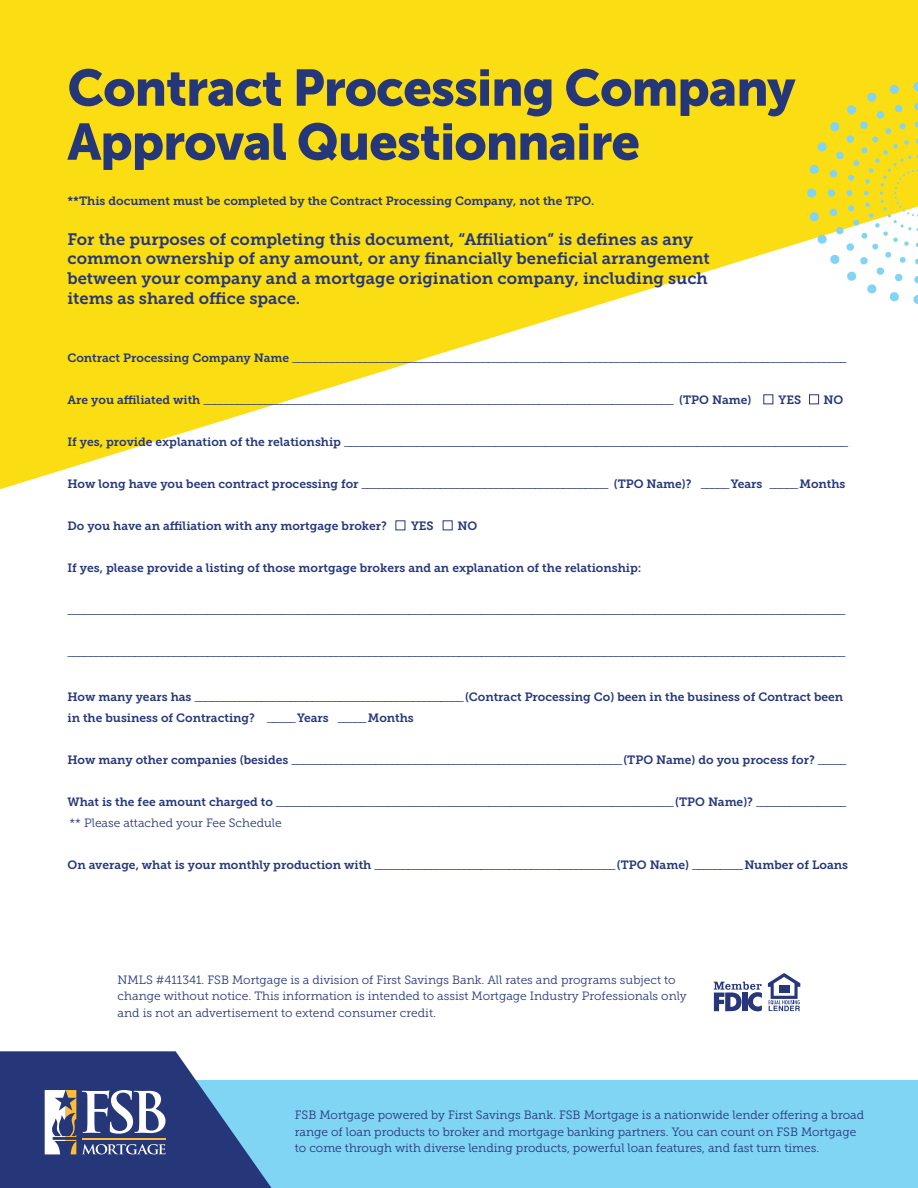
<style>
.page{position:relative;width:918px;height:1188px;background:#fff}
.page>*{position:absolute;margin:0;border:0;box-sizing:border-box;transform-origin:0 0}
.t1{font:51px/54px "Museo Sans 900";letter-spacing:-.02em;color:#263779}
.sub_subhead{font:16.5px/19.8px "Museo Slab 700";color:#263779}
.List{font:12px/21px "Museo Slab 300";color:#263779}
.List-2{font:12px/21px "Museo Slab 700";color:#263779}
.Bullets{font:12px/16.5px "Museo Slab 300";color:#263779}
.s1{font-family:"Museo Slab 700"}
.s2{font-family:"Museo Slab 300"}
</style>
<div class="page">
<div style="left:137px;top:1080px;width:781px;height:108px;background:#80d4f4"></div>
<svg style="left:0;top:1051px;width:272px;height:137px"></svg>
<svg style="left:0;top:0;width:918px;height:489px;fill:#fadd13"></svg>
<svg style="left:807px;top:188px;width:9px;height:10px"></svg>
<svg style="left:809px;top:82px;width:109px;height:222px"></svg>
<svg style="left:768px;top:973px;width:32px;height:38px"></svg>
<svg style="left:714px;top:982px;width:48px;height:30px"></svg>
<div style="left:809px;top:394px;width:10px;height:10px;border:1px solid #263779"></div>
<p class="t1" style="left:68px;top:61px;width:730px">Contract Processing Company<br>Approval Questionnaire</p>
<p class="List-2" style="left:68px;top:190px;width:528px">**This document must be completed by the Contract Processing Company, not the TPO.</p>
<p class="sub_subhead" style="left:68px;top:229px;width:644px">For the purposes of completing this document, “Affiliation” is defines as any common ownership of any amount, or any financially beneficial arrangement between your company and a mortgage origination company, including such items as shared office space.</p>
<p class="List" style="left:68px;top:347px;width:781px"><span class="s1">Contract Processing Company Name</span> ___________________________________________________________________________________________________</p>
<p class="List" style="left:68px;top:389px;width:685px"><span class="s1">Are you affiliated with</span> ____________________________________________________________________________________ <span class="s1">(TPO Name)</span></p>
<p class="List-2" style="left:779px;top:389px;width:24px">YES</p>
<p class="List-2" style="left:824px;top:389px;width:21px">NO</p>
<p class="List" style="left:68px;top:431px;width:782px"><span class="s1">If yes, provide explanation of the relationship</span> __________________________________________________________________________________________</p>
<p class="List-2" style="left:68px;top:473px;width:779px">How long have you been contract processing for <span class="s2">____________________________________________</span> (TPO Name)? <span class="s2">_____</span> Years <span class="s2">_____</span> Months</p>
<p class="List-2" style="left:68px;top:515px;width:321px">Do you have an affiliation with any mortgage broker?</p>
<p class="List-2" style="left:411px;top:515px;width:24px">YES</p>
<p class="List-2" style="left:458px;top:515px;width:21px">NO</p>
<p class="List-2" style="left:68px;top:557px;width:575px">If yes, please provide a listing of those mortgage brokers and an explanation of the relationship:</p>
<p class="List" style="left:68px;top:599px;width:780px">___________________________________________________________________________________________________________________________________________</p>
<p class="List" style="left:68px;top:641px;width:780px">___________________________________________________________________________________________________________________________________________</p>
<p class="List-2" style="left:68px;top:686px;width:777px">How many years has <span class="s2">________________________________________________</span> (Contract Processing Co) been in the business of Contract been in the business of Contracting? <span class="s2">_____</span> Years <span class="s2">_____</span> Months</p>
<p class="List" style="left:68px;top:749px;width:781px"><span class="s1">How many other companies (besides</span> ___________________________________________________________ <span class="s1">(TPO Name) do you process for?</span> _____</p>
<p class="List" style="left:68px;top:791px;width:781px"><span class="s1">What is the fee amount charged to</span> _______________________________________________________________________ <span class="s1">(TPO Name)?</span> ________________ ** Please attached your Fee Schedule</p>
<p class="List-2" style="left:68px;top:854px;width:782px">On average, what is your monthly production with <span class="s2">___________________________________________</span> (TPO Name) <span class="s2">_________</span> Number of Loans</p>
<p class="Bullets" style="left:118px;top:971px;width:571px">NMLS #411341. FSB Mortgage is a division of First Savings Bank. All rates and programs subject to change without notice. This information is intended to assist Mortgage Industry Professionals only and is not an advertisement to extend consumer credit.</p>
<p class="Bullets" style="left:295px;top:1107px;width:571px">FSB Mortgage powered by First Savings Bank. FSB Mortgage is a nationwide lender offering a broad range of loan products to broker and mortgage banking partners. You can count on FSB Mortgage to come through with diverse lending products, powerful loan features, and fast turn times.</p>
</div>
